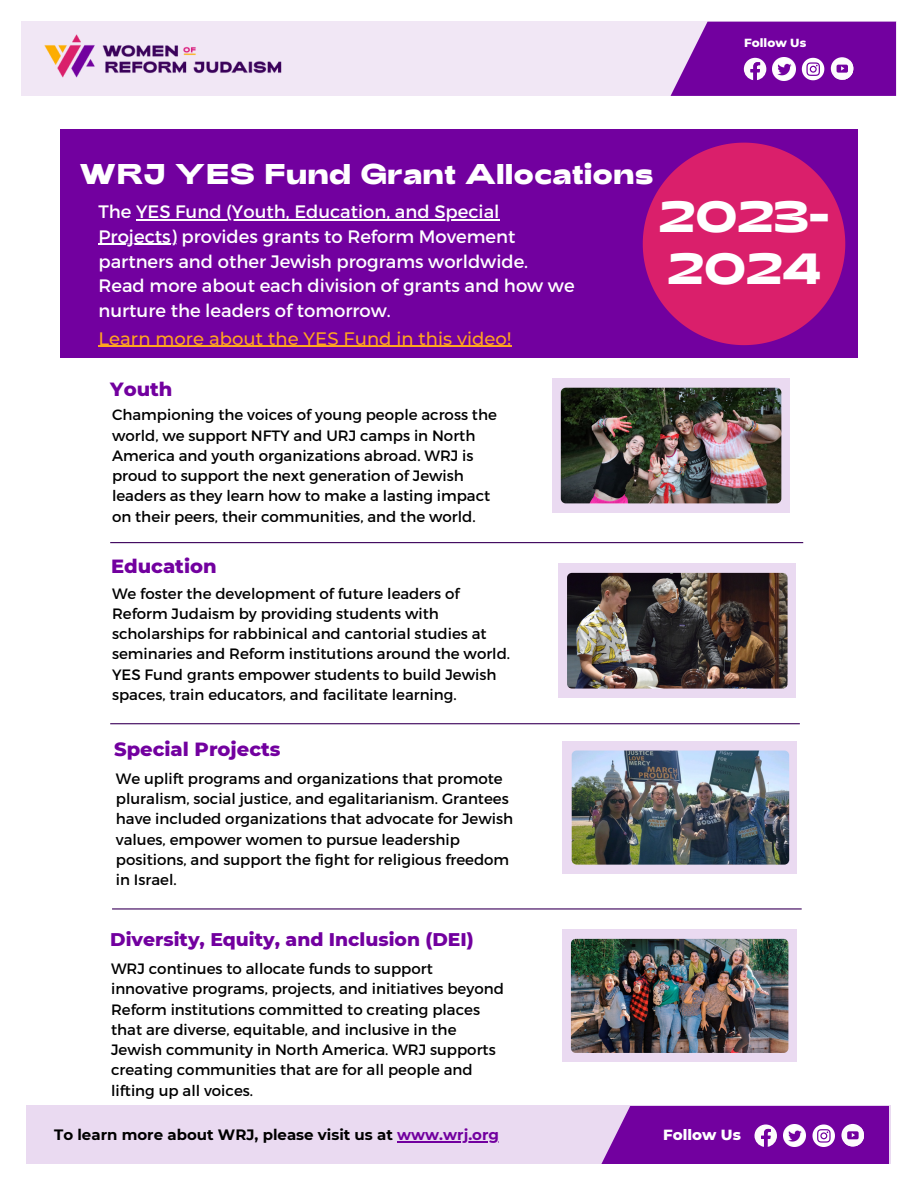
<style>
.page{position:relative;width:918px;height:1188px;background:#fff}
.page>*{position:absolute;margin:0;border:0;box-sizing:border-box;transform-origin:0 0}
.t1{font:900 43.65px "Adieu";color:#fff}
.t2{font:900 28.65px "Adieu";color:#fff}
.t3{font:800 19.5px "Montserrat";color:#72009f}
.t4{font:800 18.75px "Montserrat";color:#72009f}
.t5{font:18px/24.8px "Montserrat";color:#fff}
.t6{font:500 18px "Montserrat";color:#ffa420}
.t7{font:15px/20.2px "Montserrat";color:#000}
.t8{font:700 15px "Montserrat";color:#000}
.t9{font:800 15px "Montserrat";color:#fff}
.t10{font:800 12px "Montserrat";color:#fff}
.s1{color:#72009f}
</style>
<div class="page">
<hr style="left:110px;top:542px;width:693px;height:1px;background:#3a005a">
<hr style="left:110px;top:723px;width:690px;height:1px;background:#3a005a">
<div style="left:21px;top:21px;width:876px;height:74px;background:#f1e7f5"></div>
<img style="left:45px;top:35px;width:237px;height:43px">
<div style="left:60px;top:130px;width:798px;height:228px;background:#72009f"></div>
<svg style="left:671px;top:22px;width:225px;height:74px;background:#8726ad"></svg>
<div style="left:558px;top:564px;width:238px;height:134px;background:#eadaf1"></div>
<img style="left:567px;top:573px;width:221px;height:115px;border-radius:5px">
<svg style="left:563px;top:741px;width:234px;height:133px;background:#e3d5eb"></svg>
<img style="left:572px;top:751px;width:217px;height:113px;border-radius:5px">
<div style="left:26px;top:1106px;width:865px;height:58px;background:#eadaf1"></div>
<svg style="left:602px;top:1106px;width:287px;height:57px;background:#821eaa"></svg>
<svg style="left:643px;top:143px;width:202px;height:202px"></svg>
<hr style="left:112px;top:908px;width:690px;height:2px;background:#3a005a">
<svg style="left:552px;top:378px;width:237px;height:135px;background:#e4d4eb"></svg>
<img style="left:561px;top:388px;width:220px;height:115px;border-radius:5px">
<div style="left:562px;top:930px;width:234px;height:132px;background:#eadaf1"></div>
<img style="left:571px;top:939px;width:217px;height:114px;border-radius:5px">
<hr style="left:136px;top:219px;width:364px;height:1px;background:#fff">
<hr style="left:98px;top:244px;width:79px;height:1px;background:#fff">
<hr style="left:397px;top:1141px;width:102px;height:1px;background:#72009f">
<hr style="left:98px;top:346px;width:414px;height:1px;background:#ffa420">
<p class="t10" style="left:744px;top:35px;width:64px">Follow Us</p>
<p class="t2" style="left:80px;top:155px;width:576px">WRJ YES Fund Grant Allocations</p>
<p class="t5" style="left:98px;top:198px;width:478px">The YES Fund (Youth, Education, and Special Projects) provides grants to Reform Movement partners and other Jewish programs worldwide.<br>Read more about each division of grants and how we nurture the leaders of tomorrow.</p>
<p class="t1" style="left:659px;top:189px;width:172px">2023-</p>
<p class="t1" style="left:668px;top:241px;width:154px">2024</p>
<p class="t6" style="left:98px;top:327px;width:415px">Learn more about the YES Fund in this video!</p>
<p class="t3" style="left:110px;top:377px;width:64px">Youth</p>
<p class="t7" style="left:112px;top:404px;width:386px">Championing the voices of young people across the world, we support NFTY and URJ camps in North America and youth organizations abroad. WRJ is proud to support the next generation of Jewish leaders as they learn how to make a lasting impact on their peers, their communities, and the world.</p>
<p class="t3" style="left:111px;top:554px;width:107px">Education</p>
<p class="t7" style="left:112px;top:582px;width:400px">We foster the development of future leaders of Reform Judaism by providing students with scholarships for rabbinical and cantorial studies at seminaries and Reform institutions around the world.<br>YES Fund grants empower students to build Jewish spaces, train educators, and facilitate learning.</p>
<p class="t3" style="left:114px;top:737px;width:168px">Special Projects</p>
<p class="t7" style="left:116px;top:768px;width:399px">We uplift programs and organizations that promote pluralism, social justice, and egalitarianism. Grantees have included organizations that advocate for Jewish values, empower women to pursue leadership positions, and support the fight for religious freedom in Israel.</p>
<p class="t4" style="left:110px;top:928px;width:365px">Diversity, Equity, and Inclusion (DEI)</p>
<p class="t7" style="left:111px;top:958px;width:394px">WRJ continues to allocate funds to support innovative programs, projects, and initiatives beyond Reform institutions committed to creating places that are diverse, equitable, and inclusive in the Jewish community in North America. WRJ supports creating communities that are for all people and lifting up all voices.</p>
<p class="t8" style="left:54px;top:1126px;width:446px">To learn more about WRJ, please visit us at <span class="s1">www.wrj.org</span></p>
<p class="t9" style="left:663px;top:1126px;width:79px">Follow Us</p>
</div>
